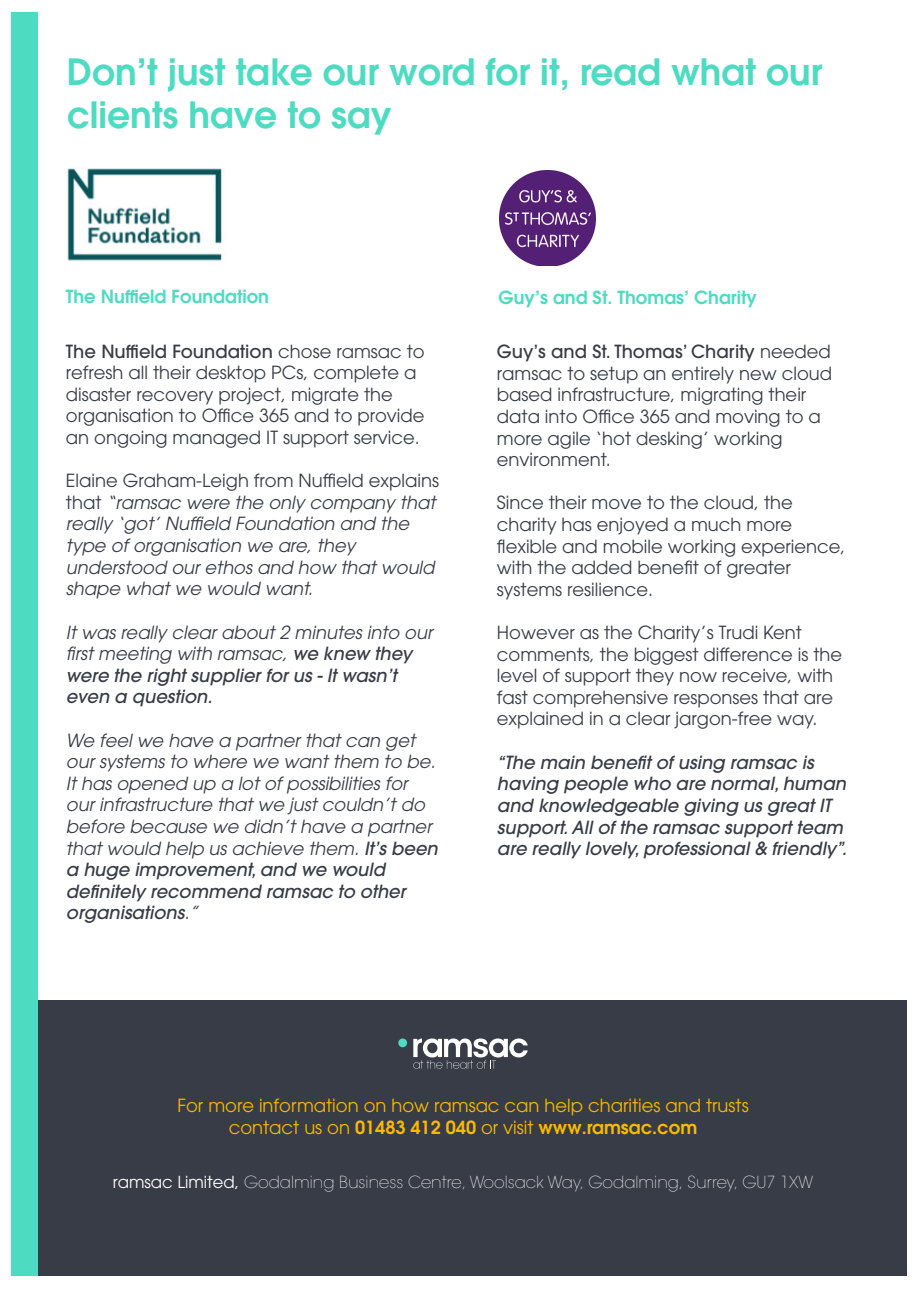
<style>
.page{position:relative;width:919px;height:1289px;background:#fff}
.page>*{position:absolute;margin:0;border:0;box-sizing:border-box;transform-origin:0 0}
.t1{font:600 36px/43.2px "ITC Avant Garde Std";color:#4ddbc2}
.t2{font:18px/21.6px "ITC Avant Garde Std";color:#373c46}
.t3{font:italic 18px/21.6px "ITC Avant Garde Std";color:#373c46}
.t4{font:italic 500 18px/21.6px "ITC Avant Garde Std";color:#373c46}
.t5{font:18px "ITC Avant Garde Std";color:#fbba00}
.t6{font:600 18px "ITC Avant Garde Std";color:#4ddbc2}
.t7{font:600 18px "ITC Avant Garde Std";color:#fbba00}
.t8{font:200 16.5px "ITC Avant Garde Std";color:#fff}
.s1{font-weight:500}
.s2{font-style:normal}
.s3{font-weight:400}
</style>
<div class="page">
<img style="left:499px;top:170px;width:96px;height:96px">
<img style="left:67px;top:168px;width:155px;height:94px">
<div style="left:20px;top:1000px;width:886px;height:276px;background:#373c46"></div>
<div style="left:398px;top:1038px;width:9px;height:9px;background:#4ddbc2;border-radius:50%"></div>
<svg style="left:413px;top:1038px;width:114px;height:30px"></svg>
<div style="left:11px;top:13px;width:27px;height:1263px;background:#4ddbc2"></div>
<p class="t1" style="left:67px;top:49px;width:757px">Don’t just take our word for it, read what our clients have to say</p>
<p class="t6" style="left:66px;top:285px;width:205px">The Nuffield Foundation</p>
<p class="t6" style="left:498px;top:285px;width:260px">Guy’s and St. Thomas’ Charity</p>
<p class="t2" style="left:66px;top:340px;width:360px"><span class="s1">The Nuffield Foundation</span> chose ramsac to refresh all their desktop PCs, complete a disaster recovery project, migrate the</p>
<p class="t2" style="left:66px;top:405px;width:360px">organisation to Office 365 and to provide an ongoing managed IT support service.</p>
<p class="t3" style="left:66px;top:469px;width:374px"><span class="s2">Elaine Graham-Leigh from Nuffield explains that</span> “ramsac were the only company that really ‘got’ Nuffield Foundation and the type of organisation we are, they</p>
<p class="t3" style="left:66px;top:556px;width:370px">understood our ethos and how that would shape what we would want.</p>
<p class="t3" style="left:66px;top:621px;width:368px">It was really clear about 2 minutes into our first meeting with ramsac, <span class="s1">we knew they were the right supplier for us - It wasn’t even a question.</span></p>
<p class="t3" style="left:66px;top:729px;width:373px">We feel we have a partner that can get our systems to where we want them to be.<br>It has opened up a lot of possibilities for our infrastructure that we just couldn’t do before because we didn’t have a partner that would help us achieve them. <span class="s1">It’s been a huge improvement, and we would</span></p>
<p class="t4" style="left:66px;top:880px;width:341px">definitely recommend ramsac to other organisations<span class="s3">.”</span></p>
<p class="t2" style="left:497px;top:340px;width:337px"><span class="s1">Guy’s and St. Thomas’ Charity</span> needed ramsac to setup an entirely new cloud based infrastructure, migrating their data into Office 365 and moving to a more agile ‘hot desking’ working</p>
<p class="t2" style="left:497px;top:448px;width:115px">environment.</p>
<p class="t2" style="left:497px;top:492px;width:297px">Since their move to the cloud, the</p>
<p class="t2" style="left:497px;top:513px;width:297px">charity has enjoyed a much more</p>
<p class="t2" style="left:497px;top:535px;width:350px">flexible and mobile working experience, with the added benefit of greater</p>
<p class="t2" style="left:497px;top:578px;width:158px">systems resilience.</p>
<p class="t2" style="left:497px;top:621px;width:346px">However as the Charity’s Trudi Kent comments, the biggest difference is the level of support they now receive, with fast comprehensive responses that are</p>
<p class="t2" style="left:497px;top:708px;width:322px">explained in a clear jargon-free way.</p>
<p class="t4" style="left:497px;top:751px;width:351px">“The main benefit of using ramsac is having people who are normal, human and knowledgeable giving us great IT support. All of the ramsac support team are really lovely, professional &amp; friendly”.</p>
<p class="t5" style="left:177px;top:1094px;width:572px">For more information on how ramsac can help charities and trusts</p>
<p class="t7" style="left:229px;top:1115px;width:470px"><span class="s3">contact us on</span> 01483 412 040 <span class="s3">or visit</span> www.ramsac.com</p>
<p class="t8" style="left:113px;top:1172px;width:701px"><span class="s3">ramsac Limited,</span> Godalming Business Centre, Woolsack Way, Godalming, Surrey, GU7 1XW</p>
</div>
